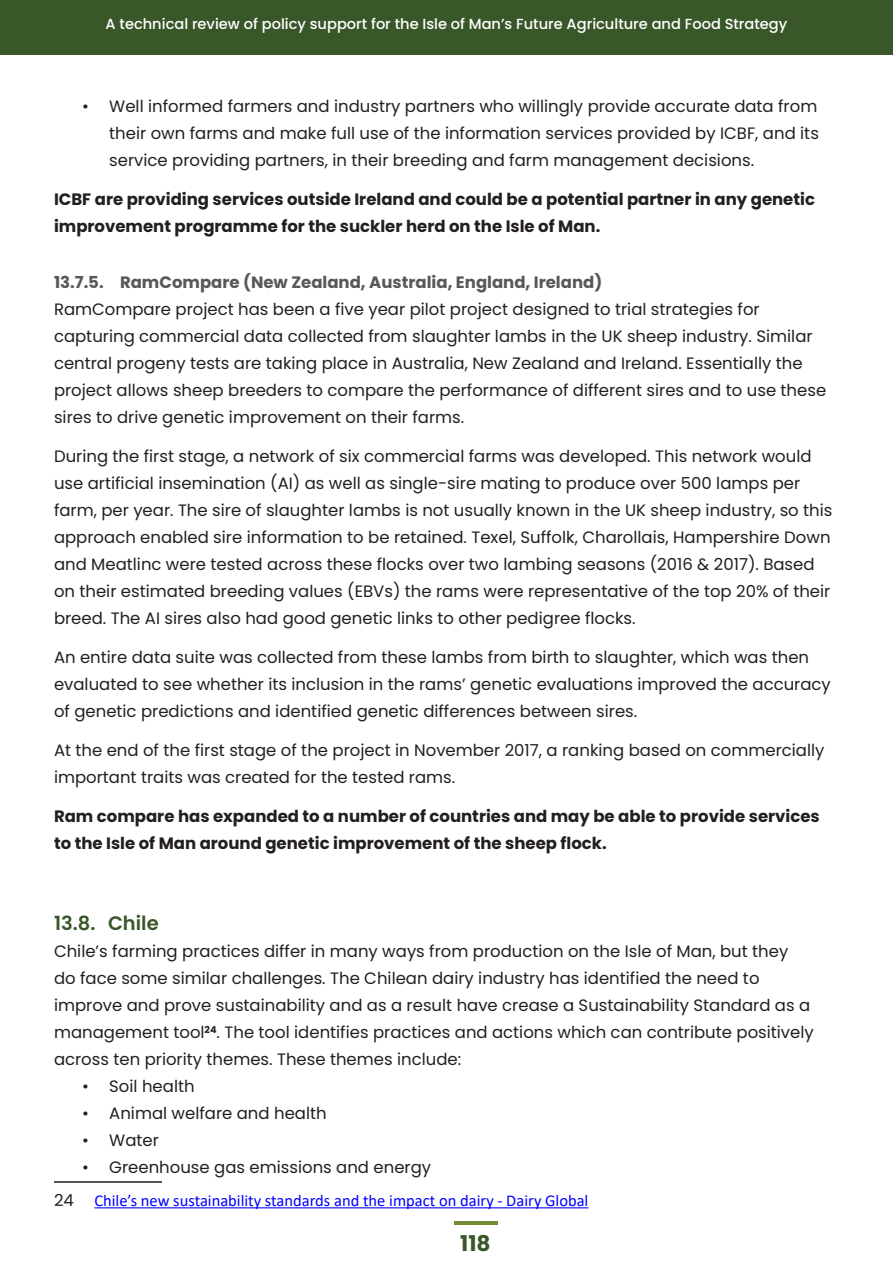
<style>
.page{position:relative;width:893px;height:1263px;background:#fff}
.page>*{position:absolute;margin:0;border:0;box-sizing:border-box;transform-origin:0 0}
.t1{font:700 21.75px "Poppins";color:#395728}
.t2{font:600 19.5px "Poppins";color:#395728}
.t3{font:16.5px/27px "Poppins";color:#231f20}
.t4{font:700 16.5px/27px "Poppins";color:#231f20}
.Footnote{font:16.5px "Calibri";color:#00f}
.t5{font:700 16.5px "Poppins";color:#57585a}
.t6{font:500 14.55px "Poppins";color:#fff}
.s1{font-family:"Poppins";color:#231f20}
</style>
<div class="page">
<div style="left:0;top:0;width:893px;height:54px;background:#395728"></div>
<hr style="left:454px;top:1221px;width:43px;height:3px;background:#758c37">
<hr style="left:54px;top:1181px;width:108px;height:2px;background:#231f20">
<hr style="left:94px;top:1207px;width:494px;height:1px;background:#00f">
<p class="t6" style="left:106px;top:16px;width:683px">A technical review of policy support for the Isle of Man’s Future Agriculture and Food Strategy</p>
<p class="t3" style="left:109px;top:93px;width:711px;text-align:justify;text-indent:-27px">• Well informed farmers and industry partners who willingly provide accurate data from their own farms and make full use of the information services provided by ICBF, and its service providing partners, in their breeding and farm management decisions.</p>
<p class="t4" style="left:54px;top:186px;width:762px">ICBF are providing services outside Ireland and could be a potential partner in any genetic improvement programme for the suckler herd on the Isle of Man.</p>
<p class="t5" style="left:54px;top:273px;width:550px">13.7.5. RamCompare (New Zealand, Australia, England, Ireland)</p>
<p class="t3" style="left:54px;top:296px;width:774px">RamCompare project has been a five year pilot project designed to trial strategies for capturing commercial data collected from slaughter lambs in the UK sheep industry. Similar central progeny tests are taking place in Australia, New Zealand and Ireland. Essentially the project allows sheep breeders to compare the performance of different sires and to use these sires to drive genetic improvement on their farms.</p>
<p class="t3" style="left:54px;top:443px;width:780px">During the first stage, a network of six commercial farms was developed. This network would use artificial insemination (AI) as well as single-sire mating to produce over 500 lamps per farm, per year. The sire of slaughter lambs is not usually known in the UK sheep industry, so this approach enabled sire information to be retained. Texel, Suffolk, Charollais, Hampershire Down and Meatlinc were tested across these flocks over two lambing seasons (2016 &amp; 2017). Based on their estimated breeding values (EBVs) the rams were representative of the top 20% of their breed. The AI sires also had good genetic links to other pedigree flocks.</p>
<p class="t3" style="left:54px;top:644px;width:778px">An entire data suite was collected from these lambs from birth to slaughter, which was then evaluated to see whether its inclusion in the rams’ genetic evaluations improved the accuracy of genetic predictions and identified genetic differences between sires.</p>
<p class="t3" style="left:54px;top:737px;width:772px">At the end of the first stage of the project in November 2017, a ranking based on commercially important traits was created for the tested rams.</p>
<p class="t4" style="left:54px;top:803px;width:767px">Ram compare has expanded to a number of countries and may be able to provide services to the Isle of Man around genetic improvement of the sheep flock.</p>
<p class="t2" style="left:54px;top:912px;width:106px">13.8. Chile</p>
<p class="t3" style="left:54px;top:938px;width:761px">Chile’s farming practices differ in many ways from production on the Isle of Man, but they do face some similar challenges. The Chilean dairy industry has identified the need to improve and prove sustainability and as a result have crease a Sustainability Standard as a management tool<sup>24</sup>. The tool identifies practices and actions which can contribute positively across ten priority themes. These themes include:</p>
<p class="t3" style="left:82px;top:1073px;width:114px">• Soil health</p>
<p class="t3" style="left:82px;top:1100px;width:246px">• Animal welfare and health</p>
<p class="t3" style="left:82px;top:1127px;width:78px">• Water</p>
<p class="t3" style="left:82px;top:1154px;width:350px">• Greenhouse gas emissions and energy</p>
<p class="Footnote" style="left:54px;top:1189px;width:536px"><span class="s1">24</span> Chile’s new sustainability standards and the impact on dairy - Dairy Global</p>
<h1 class="t1" style="left:460px;top:1231px;width:32px">118</h1>
</div>
